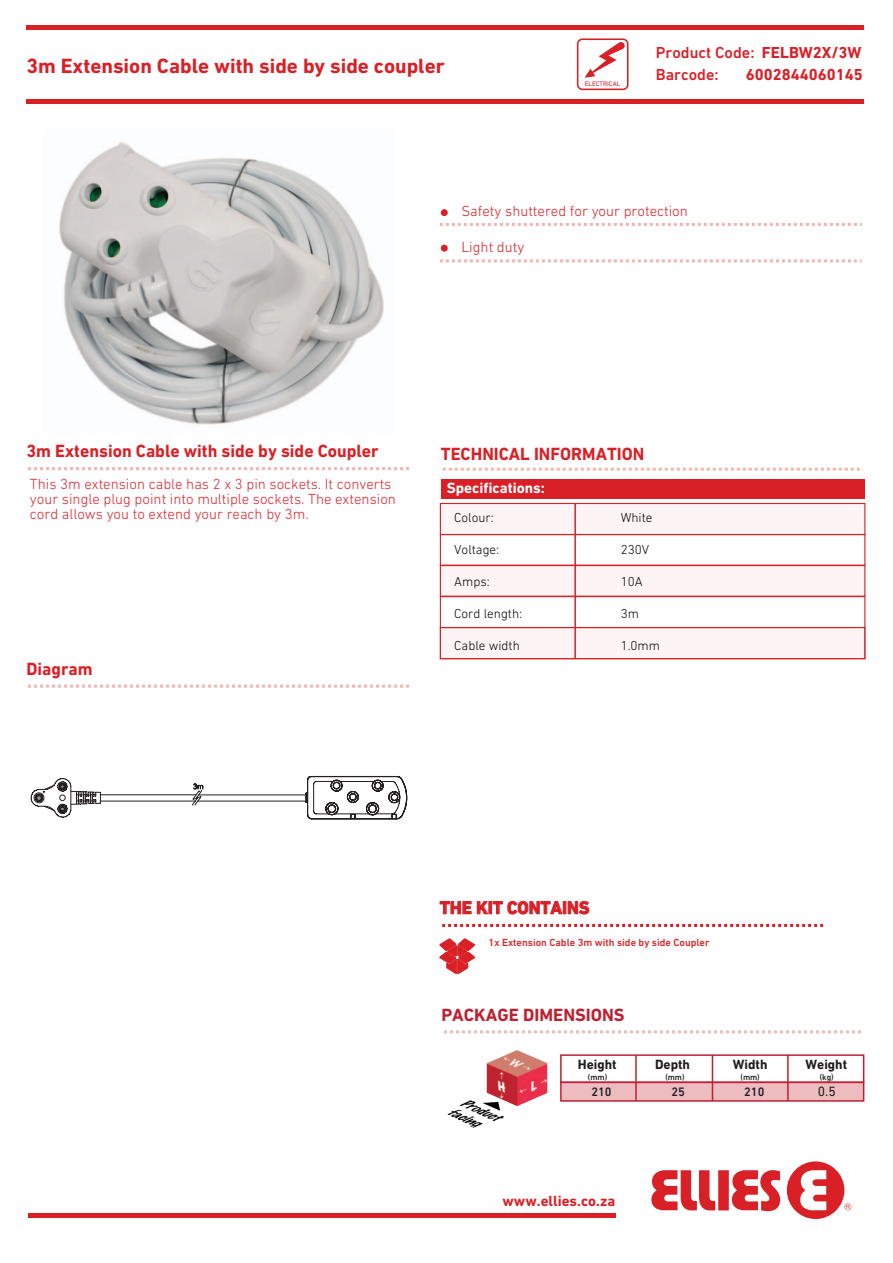
<style>
.page{position:relative;width:893px;height:1263px;background:#fff}
.page>*{position:absolute;margin:0;border:0;box-sizing:border-box;transform-origin:0 0}
.t1{font:700 21px "DIN Next LT Pro";color:#d92026}
.t2{font:700 18px "DIN Next LT Pro";color:#d92026}
.t3{font:700 18px "DIN Next LT Pro";color:#bf2030}
.t4{font:700 16.2px/22.5px "DIN Next LT Pro";color:#d92026;text-align:right}
.t5{font:500 16.2px/22.5px "DIN Next LT Pro";color:#d92026}
.t6{font:700 15.15px "DIN Next LT Pro";color:#fff}
.t7{font:700 15px "DIN Next LT Pro";color:#d92026}
.t8{font:300 14.85px/15px "DIN Next LT Pro";color:#dc242e}
.t9{font:300 14.85px "DIN Next LT Pro";color:#d92026}
.t10{font:700 13.65px "DIN Next LT Pro";color:#201c1e}
.t11{font:13.65px "DIN Next LT Pro";color:#201c1e}
.t12{font:300 13.2px "DIN Next LT Pro";color:#040503}
.t13{font:500 12.45px "DIN Next LT Pro";color:#201c1e}
.t14{font:500 10.5px "DIN Next LT Pro";color:#d92026}
.t15{font:500 8.55px "DIN Next LT Pro";color:#201c1e}
.t16{font:6.75px "DIN Next LT Pro";color:#d92026}
</style>
<div class="page">
<div style="left:26px;top:99px;width:837px;height:5px;background:#d92026"></div>
<div style="left:26px;top:25px;width:838px;height:5px;background:#d92026"></div>
<svg style="left:28px;top:467px;width:381px;height:3px"></svg>
<svg style="left:28px;top:685px;width:381px;height:3px"></svg>
<svg style="left:439px;top:938px;width:36px;height:36px"></svg>
<svg style="left:440px;top:901px;width:31px;height:13px"></svg>
<svg style="left:477px;top:900px;width:112px;height:15px"></svg>
<svg style="left:442px;top:924px;width:382px;height:3px"></svg>
<svg style="left:651px;top:1161px;width:200px;height:58px"></svg>
<hr style="left:28px;top:1213px;width:587px;height:4px;background:#d92026">
<svg style="left:443px;top:468px;width:421px;height:3px"></svg>
<div style="left:441px;top:479px;width:169px;height:19px;background:#d92026"></div>
<div style="left:610px;top:479px;width:255px;height:19px;background:#d92026"></div>
<svg style="left:440px;top:223px;width:422px;height:3px"></svg>
<div style="left:441px;top:209px;width:7px;height:7px;background:#d92026;border-radius:50%"></div>
<div style="left:441px;top:245px;width:7px;height:7px;background:#d92026;border-radius:50%"></div>
<svg style="left:440px;top:259px;width:422px;height:3px"></svg>
<svg style="left:577px;top:38px;width:51px;height:52px"></svg>
<div style="left:440px;top:503px;width:425px;height:32px;border:1px solid #d92026"></div>
<svg style="left:440px;top:565px;width:426px;height:94px"></svg>
<hr style="left:574px;top:503px;width:2px;height:156px;background:#d92026">
<svg style="left:444px;top:1030px;width:417px;height:3px"></svg>
<div style="left:561px;top:1083px;width:303px;height:18px;background:#ecbcbf"></div>
<img style="left:487px;top:1050px;width:60px;height:56px">
<div style="left:560px;top:1054px;width:304px;height:29px;border:2px solid #bf2030"></div>
<div style="left:560px;top:1081px;width:304px;height:21px;border:2px solid #bf2030"></div>
<hr style="left:635px;top:1055px;width:2px;height:46px;background:#bf2030">
<hr style="left:712px;top:1055px;width:1px;height:46px;background:#bf2030">
<hr style="left:787px;top:1055px;width:2px;height:46px;background:#bf2030">
<img style="left:447px;top:1099px;width:62px;height:29px">
<svg style="left:482px;top:1102px;width:18px;height:9px"></svg>
<hr style="left:100px;top:794px;width:96px;height:1px;background:#231f20">
<hr style="left:199px;top:794px;width:107px;height:1px;background:#231f20">
<hr style="left:100px;top:801px;width:95px;height:1px;background:#231f20">
<hr style="left:198px;top:801px;width:108px;height:1px;background:#231f20">
<svg style="left:30px;top:778px;width:71px;height:40px"></svg>
<div style="left:312px;top:819px;width:85px;height:1px;background:#231f20;border:1px solid #231f20"></div>
<hr style="left:312px;top:818px;width:84px;height:1px;background:#231f20">
<hr style="left:311px;top:776px;width:86px;height:1px;background:#231f20">
<hr style="left:335px;top:814px;width:34px;height:1px;background:#231f20">
<hr style="left:340px;top:781px;width:34px;height:1px;background:#231f20">
<svg style="left:306px;top:776px;width:53px;height:44px"></svg>
<svg style="left:366px;top:776px;width:41px;height:44px"></svg>
<svg style="left:191px;top:783px;width:12px;height:23px"></svg>
<img style="left:59px;top:141px;width:325px;height:284px">
<h1 class="t1" style="left:26px;top:54px;width:420px">3m Extension Cable with side by side coupler</h1>
<p class="t16" style="left:585px;top:80px;width:37px">ELECTRICAL</p>
<p class="t5" style="left:656px;top:41px;width:100px">Product Code:<br>Barcode:</p>
<p class="t4" style="left:746px;top:41px;width:119px">FELBW2X/3W<br>6002844060145</p>
<p class="t9" style="left:461px;top:203px;width:228px">Safety shuttered for your protection</p>
<p class="t9" style="left:461px;top:238px;width:64px">Light duty</p>
<p class="t2" style="left:27px;top:440px;width:354px">3m Extension Cable with side by side Coupler</p>
<p class="t8" style="left:30px;top:476px;width:367px">This 3m extension cable has 2 x 3 pin sockets. It converts your single plug point into multiple sockets. The extension cord allows you to extend your reach by 3m.</p>
<p class="t2" style="left:27px;top:658px;width:68px">Diagram</p>
<p class="t2" style="left:441px;top:443px;width:205px">TECHNICAL INFORMATION</p>
<p class="t6" style="left:447px;top:479px;width:100px">Specifications:</p>
<p class="t12" style="left:454px;top:510px;width:41px">Colour:</p>
<p class="t12" style="left:621px;top:510px;width:33px">White</p>
<p class="t12" style="left:454px;top:542px;width:47px">Voltage:</p>
<p class="t12" style="left:621px;top:542px;width:30px">230V</p>
<p class="t12" style="left:454px;top:574px;width:37px">Amps:</p>
<p class="t12" style="left:621px;top:574px;width:23px">10A</p>
<p class="t12" style="left:454px;top:606px;width:69px">Cord length:</p>
<p class="t12" style="left:621px;top:606px;width:20px">3m</p>
<p class="t12" style="left:454px;top:638px;width:67px">Cable width</p>
<p class="t12" style="left:621px;top:638px;width:41px">1.0mm</p>
<p class="t2" style="left:440px;top:897px;width:151px">THE KIT CONTAINS</p>
<p class="t14" style="left:489px;top:936px;width:222px">1x Extension Cable 3m with side by side Coupler</p>
<p class="t3" style="left:441px;top:1004px;width:185px">PACKAGE DIMENSIONS</p>
<p class="t10" style="left:578px;top:1056px;width:40px">Height</p>
<p class="t10" style="left:733px;top:1056px;width:36px">Width</p>
<p class="t10" style="left:805px;top:1056px;width:43px">Weight</p>
<p class="t10" style="left:655px;top:1056px;width:36px">Depth</p>
<p class="t15" style="left:588px;top:1072px;width:21px">(mm)</p>
<p class="t15" style="left:665px;top:1072px;width:21px">(mm)</p>
<p class="t15" style="left:740px;top:1072px;width:21px">(mm)</p>
<p class="t15" style="left:820px;top:1072px;width:15px">(kg)</p>
<p class="t13" style="left:591px;top:1085px;width:22px">210</p>
<p class="t13" style="left:671px;top:1085px;width:15px">25</p>
<p class="t13" style="left:744px;top:1085px;width:22px">210</p>
<p class="t7" style="left:502px;top:1192px;width:114px">www.ellies.co.za</p>
<p class="t11" style="left:818px;top:1084px;width:19px">0.5</p>
</div>
